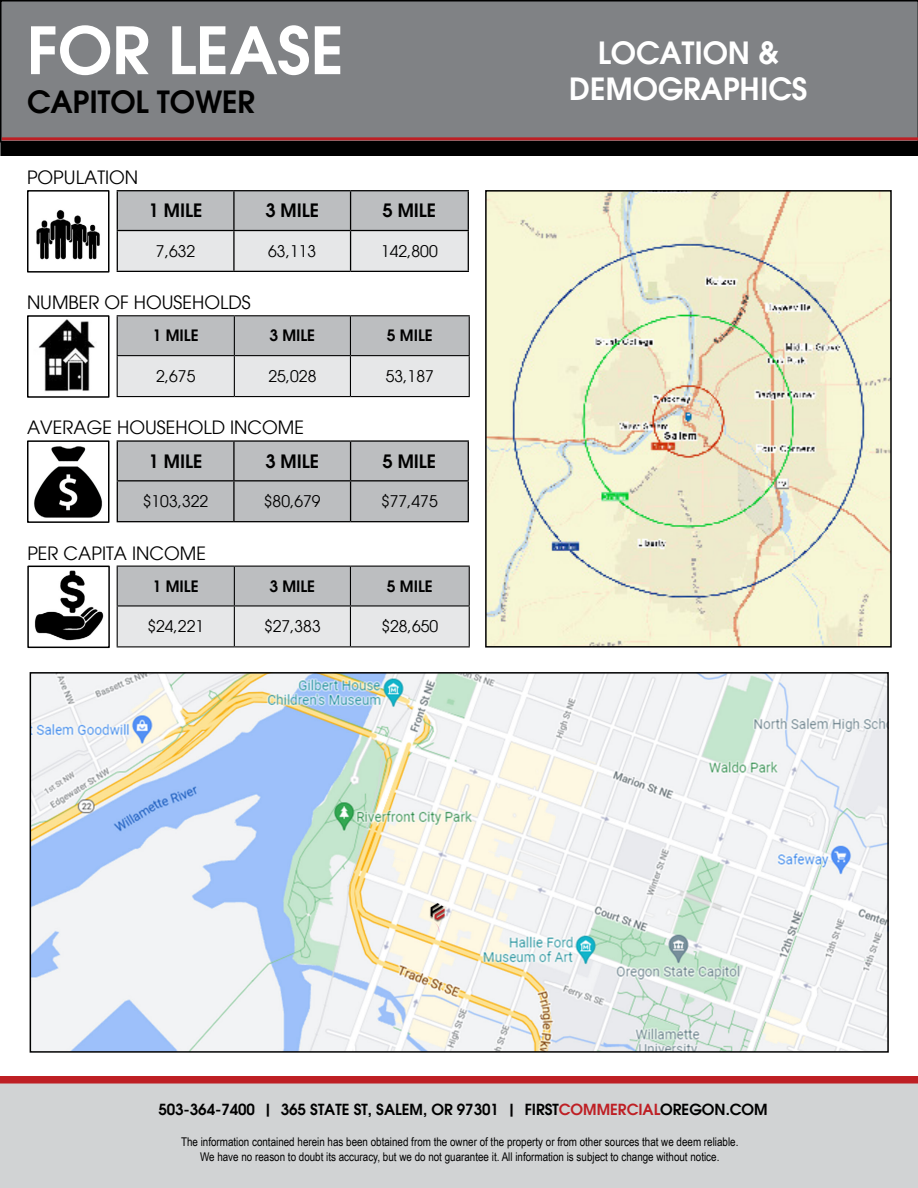
<style>
.page{position:relative;width:918px;height:1188px;background:#fff}
.page>*{position:absolute;margin:0;border:0;box-sizing:border-box;transform-origin:0 0}
.t1{font:600 64.5px "Avant Garde";color:#fff}
.t2{font:600 30px/36px "Avant Garde";color:#fff;text-align:center}
.t3{font:600 30px "Avant Garde";color:#000}
.t4{font:18px "Avant Garde";color:#000}
.t5{font:600 18px "Avant Garde";color:#000}
.t6{font:15.75px "Avant Garde";color:#000}
.t7{font:600 15.45px "Avant Garde";color:#000}
.t8{font:600 15px "Avant Garde";color:#000}
.t9{font:12px/14.4px "Arial Narrow";color:#000;text-align:center}
.s1{color:#be1f24}
</style>
<div class="page">
<div style="left:1px;top:1084px;width:917px;height:104px;background:#d1d3d4"></div>
<div style="left:0;top:1076px;width:918px;height:8px;background:#be1f24"></div>
<div style="left:0;top:0;width:918px;height:141px;background:#808285"></div>
<div style="left:0;top:141px;width:918px;height:15px;background:#000"></div>
<hr style="left:2px;top:137px;width:916px;height:3px;background:#be1f24">
<svg style="left:118px;top:191px;width:350px;height:80px;background:#cecfd1"></svg>
<hr style="left:117px;top:191px;width:1px;height:39px;background:#000">
<hr style="left:233px;top:191px;width:2px;height:39px;background:#000">
<hr style="left:350px;top:191px;width:1px;height:39px;background:#000">
<hr style="left:117px;top:230px;width:117px;height:1px;background:#000">
<hr style="left:117px;top:231px;width:1px;height:40px;background:#000">
<hr style="left:234px;top:230px;width:117px;height:1px;background:#000">
<hr style="left:233px;top:231px;width:2px;height:40px;background:#000">
<hr style="left:351px;top:230px;width:118px;height:1px;background:#000">
<hr style="left:350px;top:231px;width:1px;height:40px;background:#000">
<hr style="left:117px;top:271px;width:117px;height:1px;background:#000">
<hr style="left:234px;top:271px;width:117px;height:1px;background:#000">
<hr style="left:351px;top:271px;width:118px;height:1px;background:#000">
<hr style="left:117px;top:190px;width:117px;height:1px;background:#000">
<hr style="left:234px;top:190px;width:117px;height:1px;background:#000">
<hr style="left:351px;top:190px;width:118px;height:1px;background:#000">
<hr style="left:468px;top:191px;width:1px;height:39px;background:#000">
<hr style="left:468px;top:231px;width:1px;height:40px;background:#000">
<img style="left:33px;top:675px;width:853px;height:375px">
<div style="left:30px;top:672px;width:859px;height:381px;border:2px solid #000"></div>
<svg style="left:118px;top:316px;width:351px;height:80px;background:#cfd1d2"></svg>
<hr style="left:117px;top:316px;width:1px;height:39px;background:#000">
<hr style="left:234px;top:316px;width:1px;height:39px;background:#000">
<hr style="left:350px;top:316px;width:1px;height:39px;background:#000">
<hr style="left:117px;top:355px;width:117px;height:1px;background:#000">
<hr style="left:117px;top:356px;width:1px;height:40px;background:#000">
<hr style="left:234px;top:355px;width:116px;height:1px;background:#000">
<hr style="left:234px;top:356px;width:1px;height:40px;background:#000">
<hr style="left:350px;top:355px;width:120px;height:1px;background:#000">
<hr style="left:350px;top:356px;width:1px;height:40px;background:#000">
<hr style="left:117px;top:396px;width:117px;height:1px;background:#000">
<hr style="left:234px;top:396px;width:116px;height:1px;background:#000">
<hr style="left:350px;top:396px;width:120px;height:1px;background:#000">
<hr style="left:117px;top:315px;width:117px;height:1px;background:#000">
<hr style="left:234px;top:315px;width:116px;height:1px;background:#000">
<hr style="left:350px;top:315px;width:120px;height:1px;background:#000">
<hr style="left:469px;top:316px;width:1px;height:39px;background:#000">
<hr style="left:469px;top:356px;width:1px;height:40px;background:#000">
<img style="left:36px;top:209px;width:64px;height:51px">
<div style="left:27px;top:190px;width:83px;height:83px;border:2px solid #000"></div>
<img style="left:38px;top:319px;width:57px;height:73px">
<div style="left:27px;top:315px;width:83px;height:83px;border:2px solid #000"></div>
<img style="left:34px;top:446px;width:68px;height:72px">
<div style="left:27px;top:440px;width:83px;height:83px;border:2px solid #000"></div>
<img style="left:34px;top:570px;width:70px;height:71px">
<div style="left:27px;top:566px;width:83px;height:82px;border:2px solid #000"></div>
<div style="left:118px;top:442px;width:350px;height:79px;background:#bcbec0"></div>
<hr style="left:117px;top:442px;width:1px;height:38px;background:#000">
<hr style="left:233px;top:442px;width:2px;height:38px;background:#000">
<hr style="left:350px;top:442px;width:1px;height:38px;background:#000">
<hr style="left:117px;top:480px;width:117px;height:1px;background:#000">
<hr style="left:117px;top:481px;width:1px;height:40px;background:#000">
<hr style="left:234px;top:480px;width:117px;height:1px;background:#000">
<hr style="left:233px;top:481px;width:2px;height:40px;background:#000">
<hr style="left:351px;top:480px;width:118px;height:1px;background:#000">
<hr style="left:350px;top:481px;width:1px;height:40px;background:#000">
<hr style="left:117px;top:440px;width:117px;height:2px;background:#000">
<hr style="left:234px;top:440px;width:117px;height:2px;background:#000">
<hr style="left:351px;top:440px;width:118px;height:2px;background:#000">
<hr style="left:468px;top:442px;width:1px;height:38px;background:#000">
<hr style="left:468px;top:481px;width:1px;height:40px;background:#000">
<hr style="left:117px;top:521px;width:117px;height:1px;background:#000">
<hr style="left:234px;top:521px;width:117px;height:1px;background:#000">
<hr style="left:351px;top:521px;width:118px;height:1px;background:#000">
<svg style="left:118px;top:567px;width:351px;height:79px;background:#d0d2d3"></svg>
<hr style="left:117px;top:567px;width:1px;height:38px;background:#000">
<hr style="left:234px;top:567px;width:1px;height:38px;background:#000">
<hr style="left:350px;top:567px;width:1px;height:38px;background:#000">
<hr style="left:117px;top:605px;width:117px;height:2px;background:#000">
<hr style="left:117px;top:607px;width:1px;height:39px;background:#000">
<hr style="left:234px;top:605px;width:116px;height:2px;background:#000">
<hr style="left:234px;top:607px;width:1px;height:39px;background:#000">
<hr style="left:350px;top:605px;width:120px;height:2px;background:#000">
<hr style="left:350px;top:607px;width:1px;height:39px;background:#000">
<hr style="left:117px;top:646px;width:117px;height:1px;background:#000">
<hr style="left:234px;top:646px;width:116px;height:1px;background:#000">
<hr style="left:350px;top:646px;width:120px;height:1px;background:#000">
<hr style="left:117px;top:566px;width:117px;height:1px;background:#000">
<hr style="left:234px;top:566px;width:116px;height:1px;background:#000">
<hr style="left:350px;top:566px;width:120px;height:1px;background:#000">
<hr style="left:469px;top:567px;width:1px;height:38px;background:#000">
<hr style="left:469px;top:607px;width:1px;height:39px;background:#000">
<img style="left:488px;top:193px;width:401px;height:452px">
<div style="left:485px;top:190px;width:407px;height:458px;border:2px solid #000"></div>
<h1 class="t1" style="left:27px;top:8px;width:319px">FOR LEASE</h1>
<h2 class="t3" style="left:27px;top:83px;width:229px">CAPITOL TOWER</h2>
<h3 class="t4" style="left:27px;top:167px;width:113px">POPULATION</h3>
<h3 class="t5" style="left:149px;top:199px;width:55px">1 MILE</h3>
<h3 class="t5" style="left:265px;top:199px;width:55px">3 MILE</h3>
<h3 class="t5" style="left:383px;top:199px;width:55px">5 MILE</h3>
<h3 class="t6" style="left:156px;top:242px;width:41px">7,632</h3>
<h3 class="t6" style="left:268px;top:242px;width:49px">63,113</h3>
<h3 class="t6" style="left:381px;top:242px;width:58px">142,800</h3>
<h3 class="t4" style="left:27px;top:292px;width:225px">NUMBER OF HOUSEHOLDS</h3>
<p class="t7" style="left:153px;top:326px;width:47px">1 MILE</p>
<p class="t7" style="left:270px;top:326px;width:47px">3 MILE</p>
<p class="t7" style="left:387px;top:326px;width:47px">5 MILE</p>
<h3 class="t6" style="left:156px;top:367px;width:41px">2,675</h3>
<h3 class="t6" style="left:268px;top:367px;width:49px">25,028</h3>
<h3 class="t6" style="left:386px;top:367px;width:49px">53,187</h3>
<h3 class="t4" style="left:27px;top:417px;width:279px">AVERAGE HOUSEHOLD INCOME</h3>
<h3 class="t5" style="left:149px;top:449px;width:55px">1 MILE</h3>
<h3 class="t5" style="left:265px;top:449px;width:55px">3 MILE</h3>
<h3 class="t5" style="left:383px;top:449px;width:55px">5 MILE</h3>
<h3 class="t6" style="left:143px;top:492px;width:67px">$103,322</h3>
<h3 class="t6" style="left:264px;top:492px;width:58px">$80,679</h3>
<h3 class="t6" style="left:381px;top:492px;width:58px">$77,475</h3>
<h3 class="t4" style="left:27px;top:542px;width:180px">PER CAPITA INCOME</h3>
<p class="t7" style="left:153px;top:576px;width:47px">1 MILE</p>
<p class="t7" style="left:270px;top:576px;width:47px">3 MILE</p>
<p class="t7" style="left:387px;top:576px;width:47px">5 MILE</p>
<h3 class="t6" style="left:147px;top:617px;width:58px">$24,221</h3>
<h3 class="t6" style="left:264px;top:617px;width:58px">$27,383</h3>
<h3 class="t6" style="left:381px;top:617px;width:58px">$28,650</h3>
<h2 class="t2" style="left:569px;top:34px;width:240px">LOCATION &amp;<br>DEMOGRAPHICS</h2>
<p class="t8" style="left:158px;top:1100px;width:611px">503-364-7400 | 365 STATE ST, SALEM, OR 97301 | FIRST<span class="s1">COMMERCIAL</span>OREGON.COM</p>
<p class="t9" style="left:181px;top:1134px;width:559px">The information contained herein has been obtained from the owner of the property or from other sources that we deem reliable.<br>We have no reason to doubt its accuracy, but we do not guarantee it. All information is subject to change without notice.</p>
</div>
